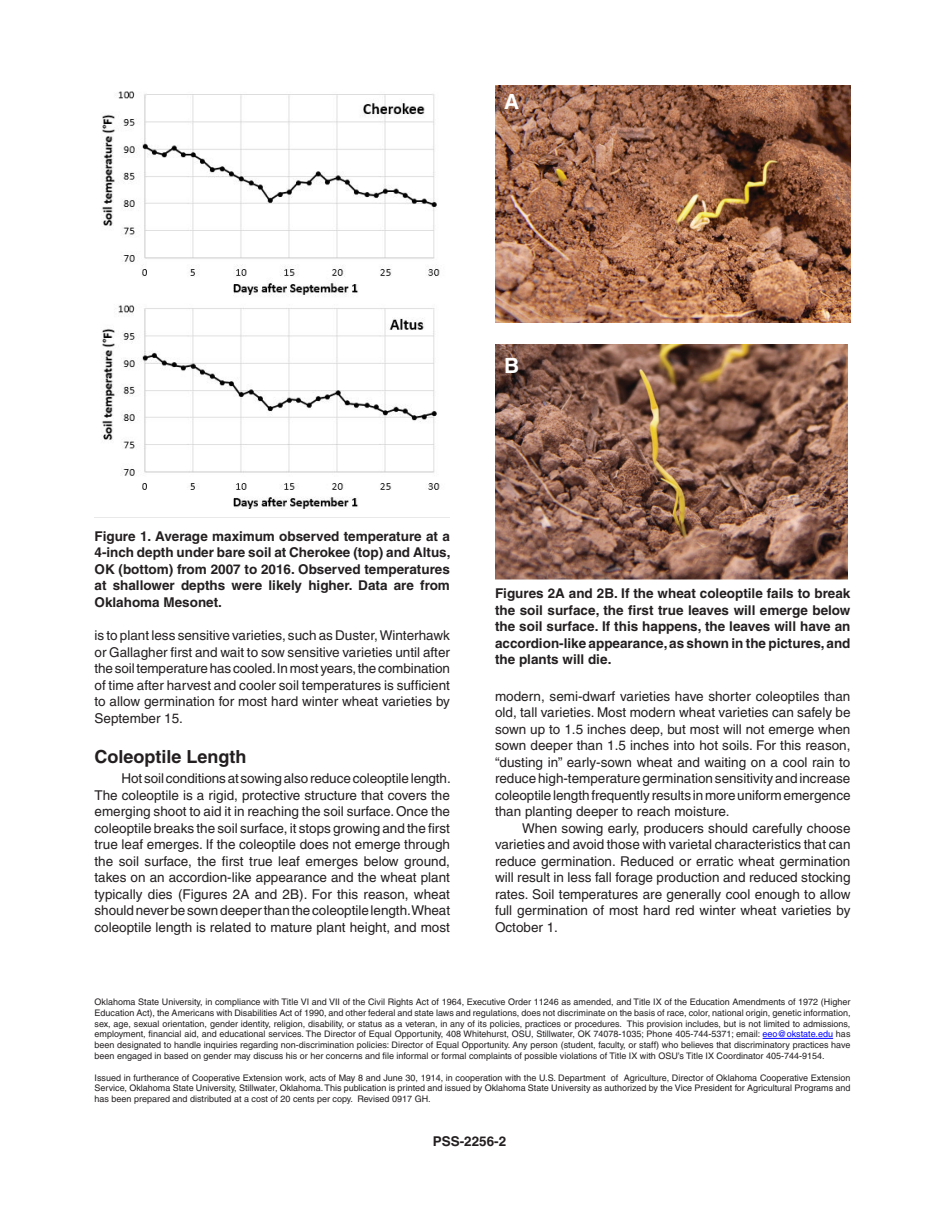
<style>
.page{position:relative;width:945px;height:1215px;background:#fff}
.page>*{position:absolute;margin:0;border:0;box-sizing:border-box;transform-origin:0 0}
.Subhead_1{font:700 21px "Helvetica";color:#fff}
.Subhead_1-2{font:700 18px "Helvetica";color:#231f20}
.Body_Text{font:13.5px/16.5px "Helvetica";color:#231f20;text-align:justify}
.Body_Text-2{font:700 13.5px/16.5px "Helvetica";color:#231f20;text-align:justify}
.t1{font:9px/10.8px "Helvetica";color:#231f20;text-align:justify}
.s1{color:#00f}
</style>
<div class="page">
<img style="left:102px;top:91px;width:338px;height:418px">
<img style="left:495px;top:86px;width:355px;height:236px">
<img style="left:495px;top:345px;width:353px;height:235px">
<hr style="left:763px;top:1038px;width:70px;height:1px;background:#00f">
<p class="Subhead_1" style="left:504px;top:89px;width:17px">A</p>
<p class="Subhead_1" style="left:504px;top:353px;width:17px">B</p>
<p class="Body_Text-2" style="left:94px;top:527px;width:358px">Figure 1. Average maximum observed temperature at a 4-inch depth under bare soil at Cherokee (top) and Altus, OK (bottom) from 2007 to 2016. Observed temperatures at shallower depths were likely higher. Data are from Oklahoma Mesonet.</p>
<p class="Body_Text" style="left:94px;top:627px;width:357px">is to plant less sensitive varieties, such as Duster, Winterhawk or Gallagher first and wait to sow sensitive varieties until after the soil temperature has cooled. In most years, the combination of time after harvest and cooler soil temperatures is sufficient to allow germination for most hard winter wheat varieties by September 15.</p>
<p class="Subhead_1-2" style="left:94px;top:746px;width:154px">Coleoptile Length</p>
<p class="Body_Text" style="left:94px;top:770px;width:358px;text-indent:27px">Hot soil conditions at sowing also reduce coleoptile length.<br>The coleoptile is a rigid, protective structure that covers the emerging shoot to aid it in reaching the soil surface. Once the coleoptile breaks the soil surface, it stops growing and the first true leaf emerges. If the coleoptile does not emerge through the soil surface, the first true leaf emerges below ground, takes on an accordion-like appearance and the wheat plant typically dies (Figures 2A and 2B). For this reason, wheat should never be sown deeper than the coleoptile length. Wheat coleoptile length is related to mature plant height, and most</p>
<p class="Body_Text-2" style="left:495px;top:585px;width:357px">Figures 2A and 2B. If the wheat coleoptile fails to break the soil surface, the first true leaves will emerge below the soil surface. If this happens, the leaves will have an accordion-like appearance, as shown in the pictures, and the plants will die.</p>
<p class="Body_Text" style="left:495px;top:688px;width:357px">modern, semi-dwarf varieties have shorter coleoptiles than old, tall varieties. Most modern wheat varieties can safely be sown up to 1.5 inches deep, but most will not emerge when sown deeper than 1.5 inches into hot soils. For this reason, “dusting in” early-sown wheat and waiting on a cool rain to reduce high-temperature germination sensitivity and increase coleoptile length frequently results in more uniform emergence than planting deeper to reach moisture.</p>
<p class="Body_Text" style="left:495px;top:820px;width:357px;text-indent:27px">When sowing early, producers should carefully choose varieties and avoid those with varietal characteristics that can reduce germination. Reduced or erratic wheat germination will result in less fall forage production and reduced stocking rates. Soil temperatures are generally cool enough to allow full germination of most hard red winter wheat varieties by October 1.</p>
<p class="t1" style="left:94px;top:996px;width:758px">Oklahoma State University, in compliance with Title VI and VII of the Civil Rights Act of 1964, Executive Order 11246 as amended, and Title IX of the Education Amendments of 1972 (Higher Education Act), the Americans with Disabilities Act of 1990, and other federal and state laws and regulations, does not discriminate on the basis of race, color, national origin, genetic information, sex, age, sexual orientation, gender identity, religion, disability, or status as a veteran, in any of its policies, practices or procedures. This provision includes, but is not limited to admissions, employment, financial aid, and educational services. The Director of Equal Opportunity, 408 Whitehurst, OSU, Stillwater, OK 74078-1035; Phone 405-744-5371; email: <span class="s1">eeo@okstate.edu</span> has been designated to handle inquiries regarding non-discrimination policies: Director of Equal Opportunity. Any person (student, faculty, or staff) who believes that discriminatory practices have been engaged in based on gender may discuss his or her concerns and file informal or formal complaints of possible violations of Title IX with OSU’s Title IX Coordinator 405-744-9154.</p>
<p class="t1" style="left:94px;top:1072px;width:758px">Issued in furtherance of Cooperative Extension work, acts of May 8 and June 30, 1914, in cooperation with the U.S. Department of Agriculture, Director of Oklahoma Cooperative Extension Service, Oklahoma State University, Stillwater, Oklahoma. This publication is printed and issued by Oklahoma State University as authorized by the Vice President for Agricultural Programs and has been prepared and distributed at a cost of 20 cents per copy. Revised 0917 GH.</p>
<p class="Body_Text-2" style="left:433px;top:1132px;width:75px">PSS-2256-2</p>
</div>
